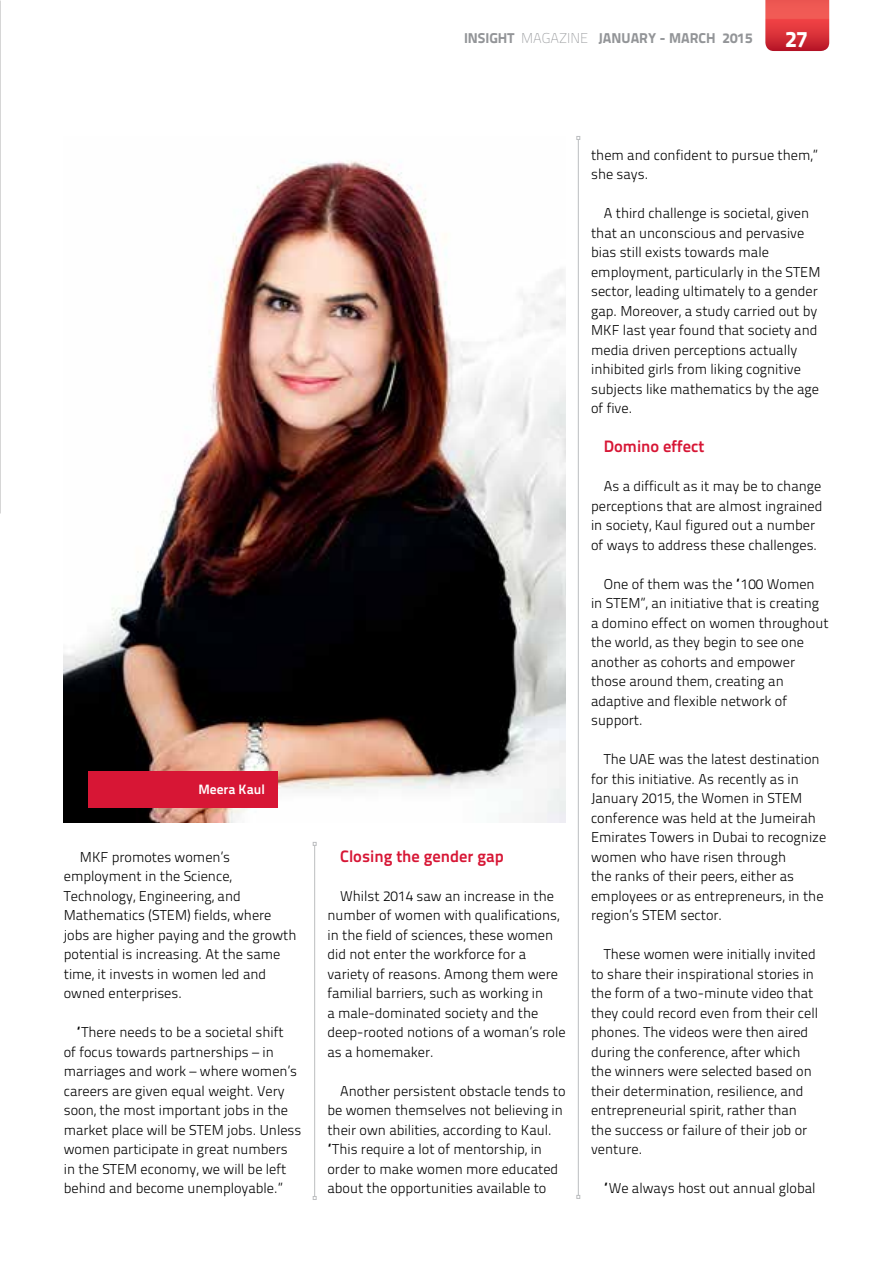
<style>
.page{position:relative;width:893px;height:1263px;background:#fff}
.page>*{position:absolute;margin:0;border:0;box-sizing:border-box;transform-origin:0 0}
.t1{font:800 22.5px "Titillium Text 22 L";color:#fff}
.t2{font:700 16.5px "Titillium Text 22 L";color:#d71635}
.t3{font:300 14.25px/19.5px "Titillium Text 22 L";color:#000}
.t4{font:800 14.25px "Titillium Text 22 L";color:#939598}
.t5{font:700 13.5px "Titillium Text 22 L";color:#fff}
.s1{font-weight:100}
</style>
<div class="page">
<img style="left:0;top:0;width:1px;height:513px">
<img style="left:64px;top:160px;width:502px;height:662px">
<hr style="left:314px;top:845px;width:1px;height:351px;background:#bcbec0">
<svg style="left:313px;top:842px;width:4px;height:4px"></svg>
<svg style="left:313px;top:1196px;width:4px;height:4px"></svg>
<hr style="left:578px;top:139px;width:1px;height:1056px;background:#bcbec0">
<svg style="left:576px;top:136px;width:4px;height:4px"></svg>
<svg style="left:576px;top:1195px;width:4px;height:4px"></svg>
<svg style="left:765px;top:0;width:64px;height:51px;background:#e04144"></svg>
<div style="left:88px;top:771px;width:190px;height:36px;background:#d71635"></div>
<p class="t4" style="left:464px;top:27px;width:290px">INSIGHT <span class="s1">MAGAZINE</span> JANUARY - MARCH 2015</p>
<h1 class="t1" style="left:785px;top:21px;width:24px">27</h1>
<p class="t5" style="left:198px;top:779px;width:68px">Meera Kaul</p>
<p class="t3" style="left:64px;top:846px;width:234px;text-indent:16px">MKF promotes women’s employment in the Science,<br>Technology, Engineering, and<br>Mathematics (STEM) fields, where jobs are higher paying and the growth potential is increasing. At the same time, it invests in women led and owned enterprises.</p>
<p class="t3" style="left:64px;top:1022px;width:239px;text-indent:13px">“There needs to be a societal shift<br>of focus towards partnerships – in marriages and work – where women’s careers are given equal weight. Very soon, the most important jobs in the market place will be STEM jobs. Unless women participate in great numbers in the STEM economy, we will be left behind and become unemployable.”</p>
<p class="t2" style="left:340px;top:843px;width:165px">Closing the gender gap</p>
<p class="t3" style="left:327px;top:885px;width:240px;text-indent:13px">Whilst 2014 saw an increase in the number of women with qualifications, in the field of sciences, these women did not enter the workforce for a variety of reasons. Among them were familial barriers, such as working in<br>a male-dominated society and the deep-rooted notions of a woman’s role as a homemaker.</p>
<p class="t3" style="left:327px;top:1080px;width:240px;text-indent:13px">Another persistent obstacle tends to be women themselves not believing in their own abilities, according to Kaul. “This require a lot of mentorship, in order to make women more educated about the opportunities available to</p>
<p class="t3" style="left:591px;top:144px;width:228px">them and confident to pursue them,” she says.</p>
<p class="t3" style="left:591px;top:203px;width:231px;text-indent:13px">A third challenge is societal, given that an unconscious and pervasive bias still exists towards male employment, particularly in the STEM sector, leading ultimately to a gender gap. Moreover, a study carried out by MKF last year found that society and media driven perceptions actually inhibited girls from liking cognitive subjects like mathematics by the age of five.</p>
<p class="t2" style="left:604px;top:434px;width:102px">Domino effect</p>
<p class="t3" style="left:591px;top:476px;width:233px;text-indent:13px">As a difficult as it may be to change perceptions that are almost ingrained in society, Kaul figured out a number of ways to address these challenges.</p>
<p class="t3" style="left:591px;top:573px;width:239px;text-indent:13px">One of them was the “100 Women in STEM”, an initiative that is creating a domino effect on women throughout the world, as they begin to see one another as cohorts and empower those around them, creating an adaptive and flexible network of support.</p>
<p class="t3" style="left:591px;top:749px;width:237px;text-indent:13px">The UAE was the latest destination for this initiative. As recently as in January 2015, the Women in STEM conference was held at the Jumeirah Emirates Towers in Dubai to recognize women who have risen through<br>the ranks of their peers, either as employees or as entrepreneurs, in the region’s STEM sector.</p>
<p class="t3" style="left:591px;top:944px;width:229px;text-indent:13px">These women were initially invited to share their inspirational stories in the form of a two-minute video that they could record even from their cell phones. The videos were then aired during the conference, after which the winners were selected based on their determination, resilience, and entrepreneurial spirit, rather than the success or failure of their job or venture.</p>
<p class="t3" style="left:604px;top:1178px;width:213px">“We always host out annual global</p>
</div>
